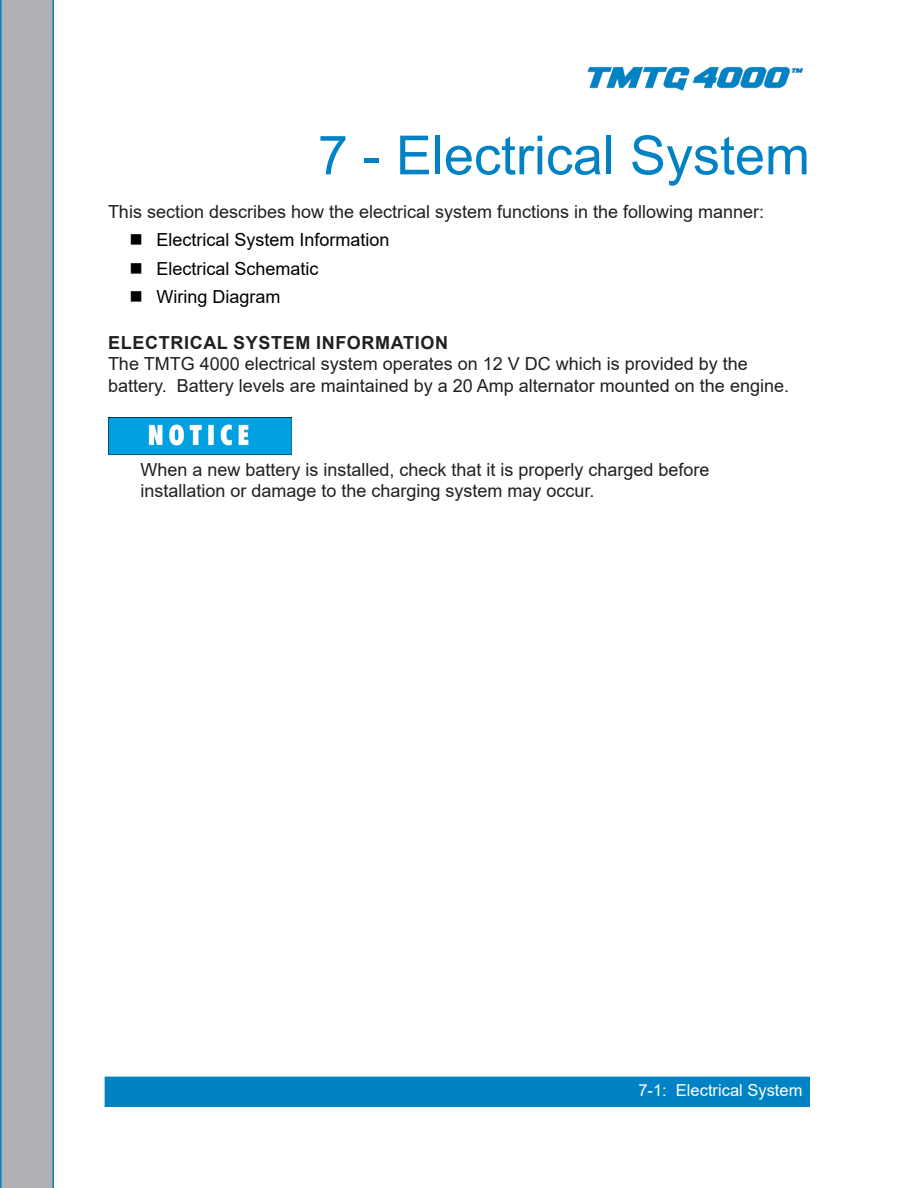
<style>
.page{position:relative;width:918px;height:1188px;background:#fff}
.page>*{position:absolute;margin:0;border:0;box-sizing:border-box;transform-origin:0 0}
.Chapter_Titles{font:54px "Arial";color:#0082c5}
.Indented_WARNING_CAUTION_NOTICE{font:18px/21.6px "Arial";color:#231f20}
.t1{font:18px "Arial";color:#000}
.Paragraph_Titles{font:700 18px "Arial";letter-spacing:.035em;color:#231f20}
.t2{font:16.5px "Arial";color:#fff}
</style>
<div class="page">
<div style="left:105px;top:1077px;width:705px;height:30px;background:#0082c5"></div>
<svg style="left:0;top:0;width:54px;height:1188px;background:#a6aeb5"></svg>
<img style="left:587px;top:67px;width:217px;height:24px">
<img style="left:108px;top:417px;width:184px;height:37px">
<p class="Chapter_Titles" style="left:318px;top:118px;width:494px">7 - Electrical System</p>
<p class="Indented_WARNING_CAUTION_NOTICE" style="left:108px;top:200px;width:658px">This section describes how the electrical system functions in the following manner:</p>
<p class="t1" style="left:157px;top:227px;width:235px">Electrical System Information</p>
<p class="t1" style="left:157px;top:256px;width:164px">Electrical Schematic</p>
<p class="t1" style="left:157px;top:284px;width:126px">Wiring Diagram</p>
<p class="Paragraph_Titles" style="left:108px;top:330px;width:341px">ELECTRICAL SYSTEM INFORMATION</p>
<p class="Indented_WARNING_CAUTION_NOTICE" style="left:108px;top:353px;width:683px">The TMTG 4000 electrical system operates on 12 V DC which is provided by the battery. Battery levels are maintained by a 20 Amp alternator mounted on the engine.</p>
<p class="Indented_WARNING_CAUTION_NOTICE" style="left:140px;top:459px;width:571px">When a new battery is installed, check that it is properly charged before installation or damage to the charging system may occur.</p>
<p class="t2" style="left:638px;top:1079px;width:166px">7-1: Electrical System</p>
</div>
